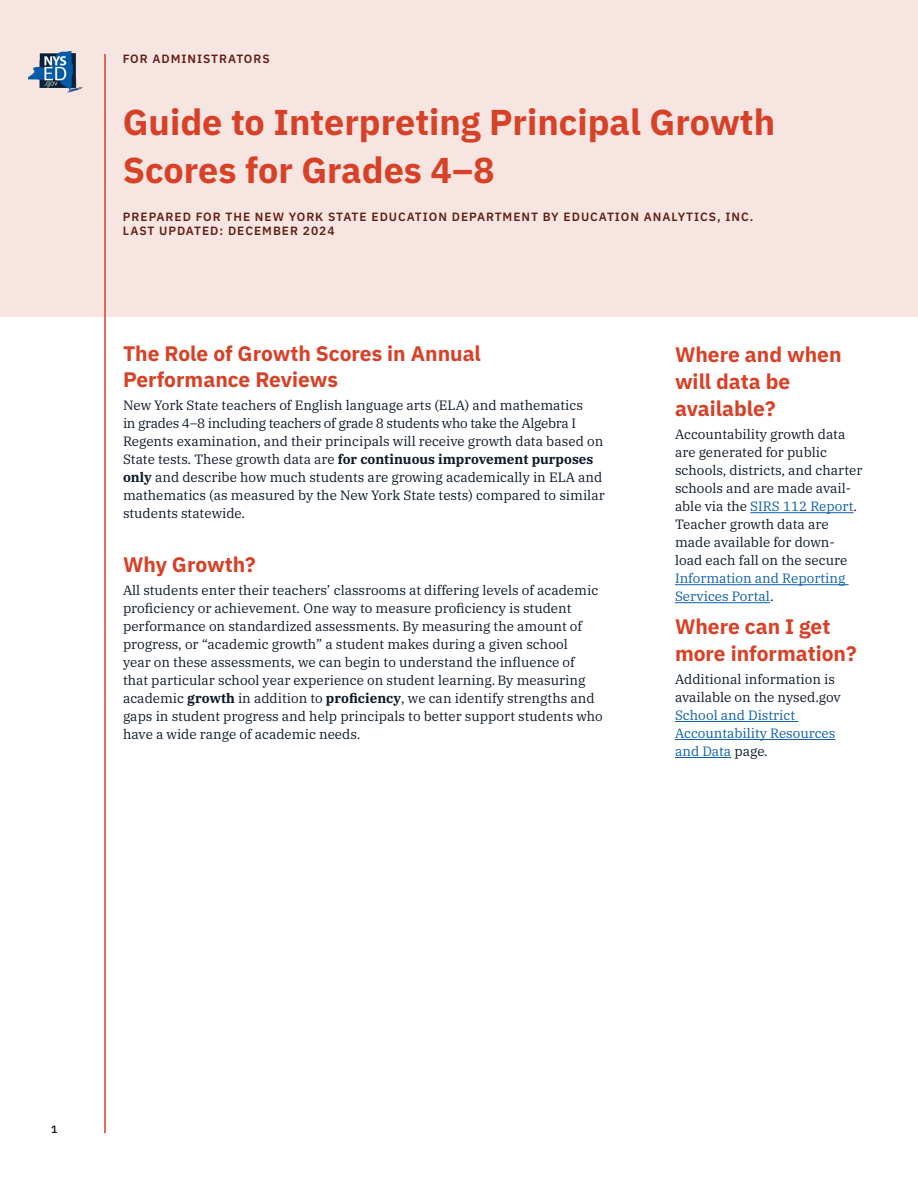
<style>
.page{position:relative;width:918px;height:1188px;background:#fff}
.page>*{position:absolute;margin:0;border:0;box-sizing:border-box;transform-origin:0 0}
.t1{font:700 36px/48px "IBM Plex Sans";color:#d74127}
.t2{font:700 21px/27px "IBM Plex Sans";color:#d74127}
.t3{font:13.5px/18px "IBM Plex Serif";color:#0c1a28}
.t4{font:600 12px/14.4px "IBM Plex Sans";letter-spacing:.08em;color:#631f16}
.t5{font:600 10.5px "IBM Plex Sans";color:#0c1a28}
.s1{font-weight:700}
.s2{color:#0e5ea9}
</style>
<div class="page">
<div style="left:0;top:0;width:918px;height:316px;background:#f7e5e1"></div>
<hr style="left:104px;top:54px;width:2px;height:1079px;background:#d74127">
<img style="left:29px;top:51px;width:53px;height:41px">
<hr style="left:750px;top:512px;width:104px;height:1px;background:#0e5ea9">
<hr style="left:675px;top:584px;width:174px;height:1px;background:#0e5ea9">
<hr style="left:675px;top:602px;width:95px;height:1px;background:#0e5ea9">
<hr style="left:675px;top:721px;width:123px;height:1px;background:#0e5ea9">
<hr style="left:675px;top:739px;width:160px;height:1px;background:#0e5ea9">
<hr style="left:675px;top:757px;width:56px;height:1px;background:#0e5ea9">
<p class="t4" style="left:123px;top:51px;width:148px">FOR ADMINISTRATORS</p>
<h1 class="t1" style="left:123px;top:96px;width:654px">Guide to Interpreting Principal Growth<br>Scores for Grades 4–8</h1>
<p class="t4" style="left:123px;top:209px;width:632px">PREPARED FOR THE NEW YORK STATE EDUCATION DEPARTMENT BY EDUCATION ANALYTICS, INC.<br>LAST UPDATED: DECEMBER 2024</p>
<h2 class="t2" style="left:123px;top:340px;width:360px;line-height:25.2px">The Role of Growth Scores in Annual<br>Performance Reviews</h2>
<p class="t3" style="left:123px;top:395px;width:483px">New York State teachers of English language arts (ELA) and mathematics<br>in grades 4–8 including teachers of grade 8 students who take the Algebra I Regents examination, and their principals will receive growth data based on State tests. These growth data are <span class="s1">for continuous improvement purposes only</span> and describe how much students are growing academically in ELA and mathematics (as measured by the New York State tests) compared to similar students statewide.</p>
<h2 class="t2" style="left:123px;top:549px;width:134px">Why Growth?</h2>
<p class="t3" style="left:123px;top:580px;width:481px">All students enter their teachers’ classrooms at differing levels of academic proficiency or achievement. One way to measure proficiency is student performance on standardized assessments. By measuring the amount of progress, or “academic growth” a student makes during a given school<br>year on these assessments, we can begin to understand the influence of that particular school year experience on student learning.By measuring academic <span class="s1">growth</span> in addition to <span class="s1">proficiency</span>, we can identify strengths and gaps in student progress and help principals to better support students who have a wide range of academic needs.</p>
<h2 class="t2" style="left:675px;top:339px;width:168px">Where and when will data be available?</h2>
<p class="t3" style="left:675px;top:424px;width:189px">Accountability growth data are generated for public schools, districts, and charter schools and are made avail&shy;able via the <span class="s2">SIRS 112 Report</span>.<br>Teacher growth data are made available for down&shy;load each fall on the secure<br><span class="s2">Information and Reporting<br>Services Portal</span>.</p>
<h2 class="t2" style="left:675px;top:611px;width:183px">Where can I get more information?</h2>
<p class="t3" style="left:675px;top:669px;width:167px">Additional information is available on the nysed.gov<br><span class="s2">School and District<br>Accountability Resources and Data</span> page.</p>
<p class="t5" style="left:51px;top:1121px;width:8px">1</p>
</div>
